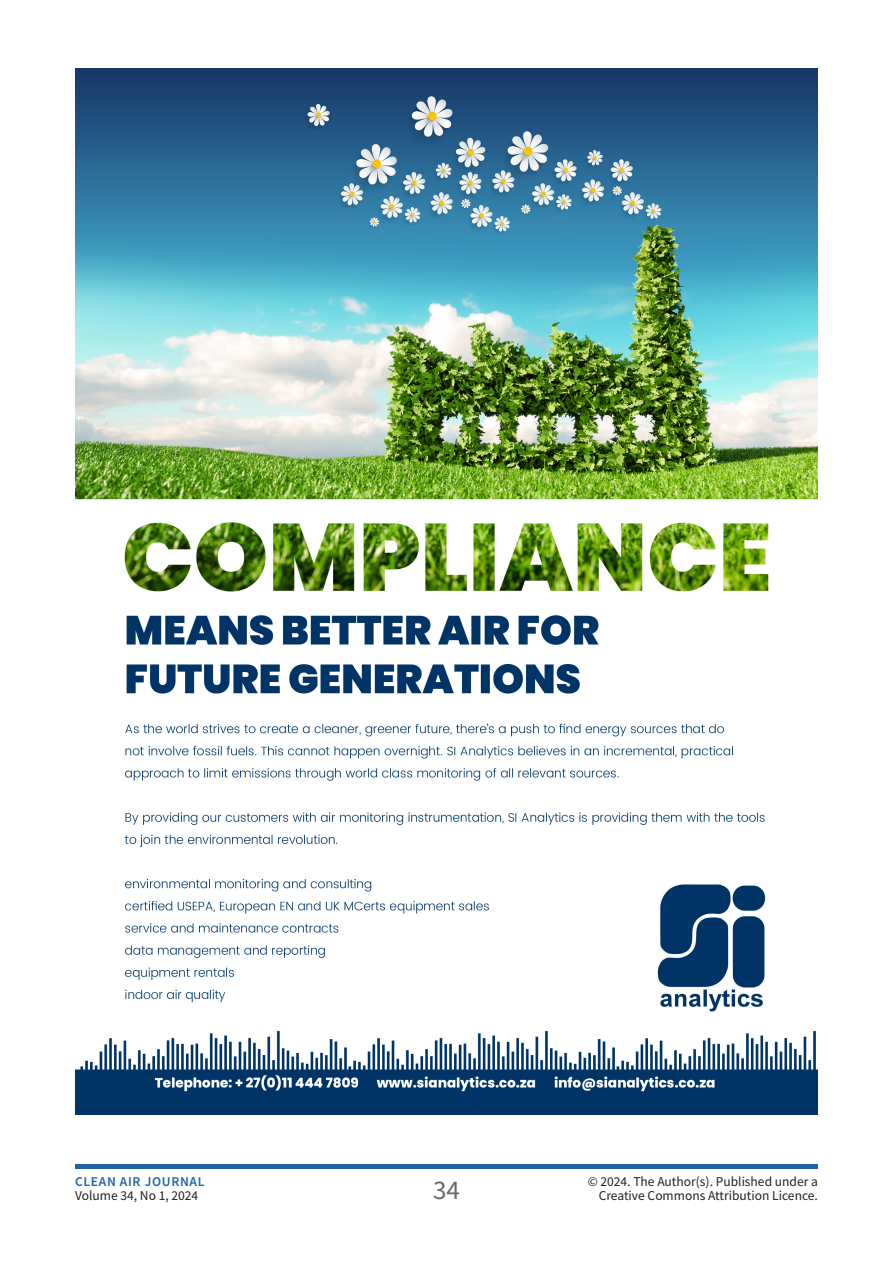
<style>
.page{position:relative;width:893px;height:1263px;background:#fff}
.page>*{position:absolute;margin:0;border:0;box-sizing:border-box;transform-origin:0 0}
.t1{font:27px "Source Sans Pro";color:#686868}
.t2{font:13.5px/13.5px "Source Sans Pro";color:#231f20;text-align:right}
.t3{font:600 13.5px "Source Sans Pro";letter-spacing:.05em;color:#2163a8}
</style>
<div class="page">
<div style="left:75px;top:1164px;width:743px;height:5px;background:#2163a8"></div>
<img style="left:75px;top:68px;width:743px;height:1046px">
<p class="t3" style="left:75px;top:1173px;width:131px">CLEAN AIR JOURNAL</p>
<p class="t2" style="left:75px;top:1188px;width:125px">Volume 34, No 1, 2024</p>
<h1 class="t1" style="left:433px;top:1172px;width:28px">34</h1>
<p class="t2" style="left:588px;top:1175px;width:232px">© 2024. The Author(s). Published under a<br>Creative Commons Attribution Licence.</p>
</div>
